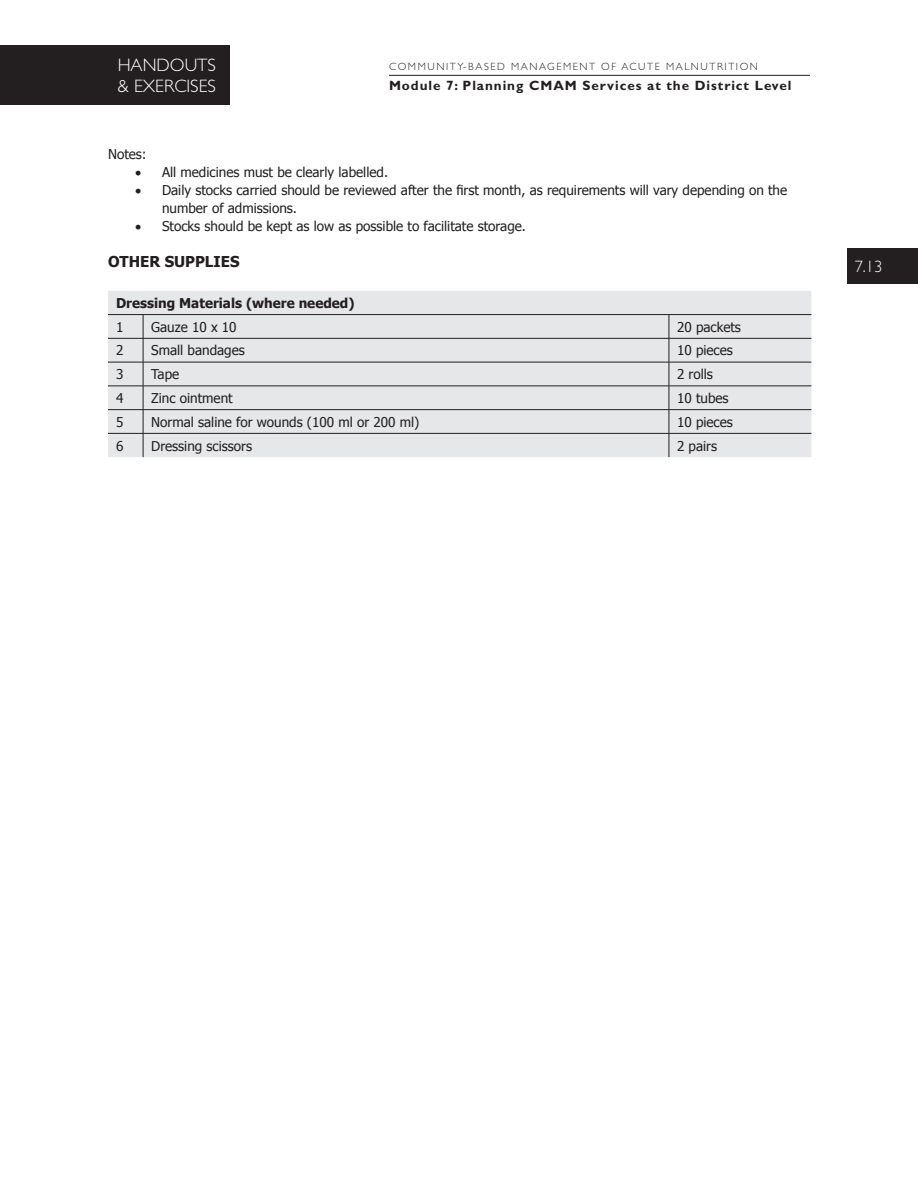
<style>
.page{position:relative;width:918px;height:1188px;background:#fff}
.page>*{position:absolute;margin:0;border:0;box-sizing:border-box;transform-origin:0 0}
.t1{font:300 18px/21px "Gill Sans";color:#fff}
.t2{font:300 16.5px "Gill Sans";color:#fff}
.t3{font:700 15px "Tahoma";color:#231f20}
.t4{font:13.5px/18px "Tahoma";color:#231f20}
.t5{font:700 13.5px "Gill Sans";letter-spacing:.07em;color:#231f20}
.t6{font:700 13.5px "Tahoma";color:#231f20}
.t7{font:300 10.5px "Gill Sans";letter-spacing:.15em;color:#231f20}
</style>
<div class="page">
<div style="left:0;top:45px;width:230px;height:60px;background:#231f20"></div>
<div style="left:108px;top:291px;width:703px;height:166px;background:#e6e7e9"></div>
<hr style="left:108px;top:314px;width:561px;height:1px;background:#231f20">
<hr style="left:669px;top:314px;width:142px;height:1px;background:#231f20">
<hr style="left:108px;top:338px;width:561px;height:1px;background:#231f20">
<hr style="left:669px;top:338px;width:142px;height:1px;background:#231f20">
<hr style="left:108px;top:362px;width:561px;height:1px;background:#231f20">
<hr style="left:669px;top:362px;width:142px;height:1px;background:#231f20">
<hr style="left:108px;top:386px;width:561px;height:1px;background:#231f20">
<hr style="left:669px;top:386px;width:142px;height:1px;background:#231f20">
<hr style="left:108px;top:409px;width:561px;height:1px;background:#231f20">
<hr style="left:669px;top:409px;width:142px;height:1px;background:#231f20">
<hr style="left:108px;top:433px;width:561px;height:1px;background:#231f20">
<svg style="left:143px;top:315px;width:1px;height:142px"></svg>
<hr style="left:669px;top:433px;width:142px;height:1px;background:#231f20">
<svg style="left:669px;top:315px;width:1px;height:142px"></svg>
<div style="left:848px;top:249px;width:70px;height:35px;background:#231f20"></div>
<hr style="left:389px;top:75px;width:421px;height:1px;background:#231f20">
<h1 class="t1" style="left:118px;top:55px;width:100px">HANDOUTS &amp; EXERCISES</h1>
<p class="t7" style="left:389px;top:60px;width:371px">COMMUNITY-BASED MANAGEMENT OF ACUTE MALNUTRITION</p>
<p class="t5" style="left:389px;top:77px;width:404px">Module 7: Planning CMAM Services at the District Level</p>
<p class="t4" style="left:108px;top:144px;width:40px">Notes:</p>
<p class="t4" style="left:135px;top:162px;width:255px">• All medicines must be clearly labelled.</p>
<p class="t4" style="left:162px;top:180px;width:627px;text-indent:-27px">• Daily stocks carried should be reviewed after the first month, as requirements will vary depending on the number of admissions.</p>
<p class="t4" style="left:135px;top:216px;width:393px">• Stocks should be kept as low as possible to facilitate storage.</p>
<p class="t3" style="left:108px;top:251px;width:133px">OTHER SUPPLIES</p>
<p class="t6" style="left:116px;top:293px;width:240px">Dressing Materials (where needed)</p>
<p class="t4" style="left:116px;top:317px;width:9px">1</p>
<p class="t4" style="left:151px;top:317px;width:87px">Gauze 10 x 10</p>
<p class="t4" style="left:677px;top:317px;width:65px">20 packets</p>
<p class="t4" style="left:116px;top:341px;width:9px">2</p>
<p class="t4" style="left:151px;top:341px;width:95px">Small bandages</p>
<p class="t4" style="left:677px;top:341px;width:57px">10 pieces</p>
<p class="t4" style="left:116px;top:365px;width:9px">3</p>
<p class="t4" style="left:151px;top:365px;width:30px">Tape</p>
<p class="t4" style="left:677px;top:365px;width:37px">2 rolls</p>
<p class="t4" style="left:116px;top:388px;width:9px">4</p>
<p class="t4" style="left:151px;top:388px;width:83px">Zinc ointment</p>
<p class="t4" style="left:677px;top:388px;width:53px">10 tubes</p>
<p class="t4" style="left:116px;top:412px;width:9px">5</p>
<p class="t4" style="left:151px;top:412px;width:270px">Normal saline for wounds (100 ml or 200 ml)</p>
<p class="t4" style="left:677px;top:412px;width:57px">10 pieces</p>
<p class="t4" style="left:116px;top:436px;width:9px">6</p>
<p class="t4" style="left:151px;top:436px;width:103px">Dressing scissors</p>
<p class="t4" style="left:677px;top:436px;width:42px">2 pairs</p>
<p class="t2" style="left:855px;top:258px;width:29px">7.13</p>
</div>
